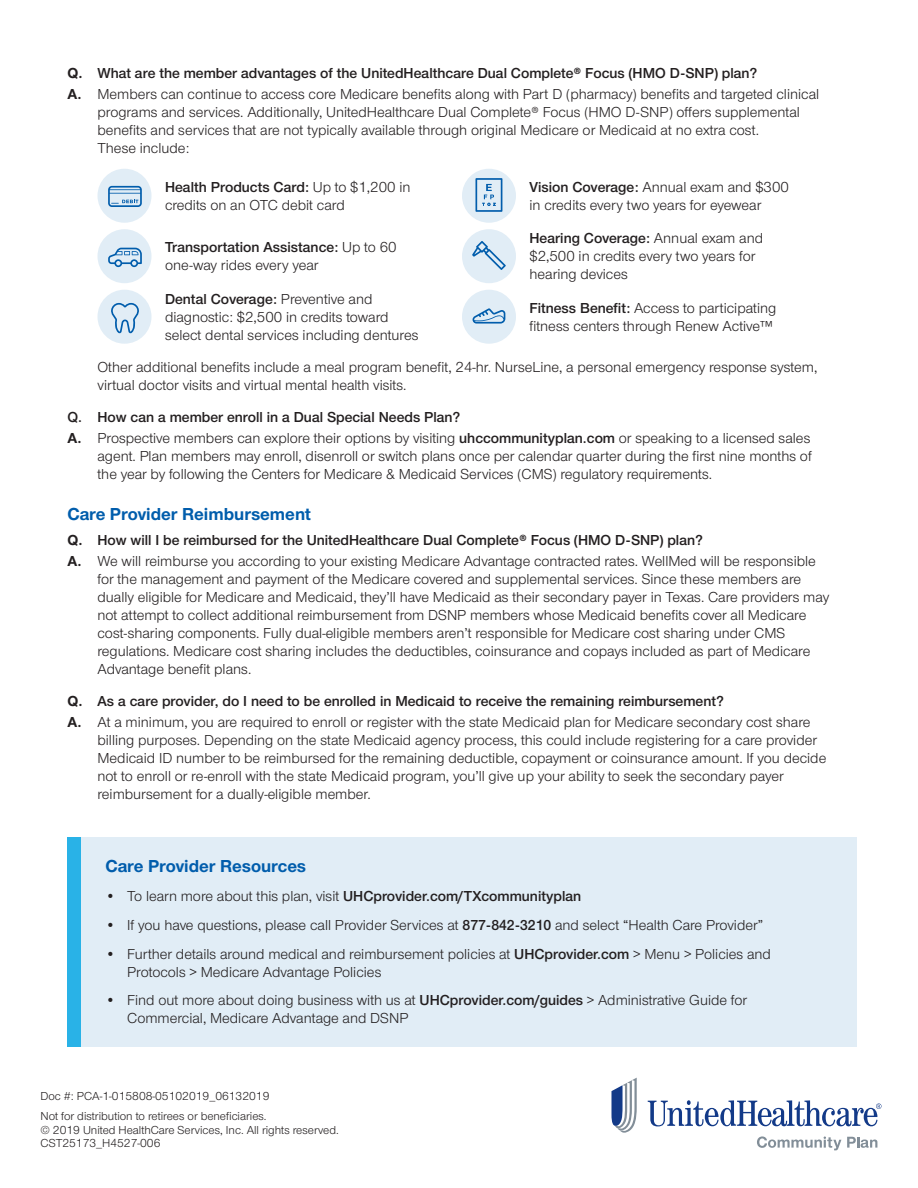
<style>
.page{position:relative;width:918px;height:1188px;background:#fff}
.page>*{position:absolute;margin:0;border:0;box-sizing:border-box;transform-origin:0 0}
.t1{font:700 18px "UHC Sans";color:#015dac}
.t2{font:15px/18px "UHC Sans";color:#231f20}
.t3{font:12px/20.2px "UHC Sans";color:#231f20}
.s1{font-weight:700}
.s2{font-weight:600}
</style>
<div class="page">
<svg style="left:648px;top:1100px;width:233px;height:26px"></svg>
<svg style="left:611px;top:1078px;width:26px;height:55px"></svg>
<svg style="left:757px;top:1136px;width:84px;height:14px"></svg>
<svg style="left:847px;top:1137px;width:30px;height:11px"></svg>
<div style="left:74px;top:837px;width:783px;height:210px;background:#e1edf6"></div>
<div style="left:68px;top:837px;width:13px;height:210px;background:#29b2e7"></div>
<div style="left:98px;top:169px;width:54px;height:54px;background:#e1edf6;border-radius:50%"></div>
<div style="left:462px;top:169px;width:54px;height:54px;background:#e1edf6;border-radius:50%"></div>
<div style="left:98px;top:229px;width:54px;height:54px;background:#e1edf6;border-radius:50%"></div>
<div style="left:462px;top:229px;width:54px;height:54px;background:#e1edf6;border-radius:50%"></div>
<div style="left:98px;top:290px;width:54px;height:54px;background:#e1edf6;border-radius:50%"></div>
<div style="left:462px;top:290px;width:54px;height:54px;background:#e1edf6;border-radius:50%"></div>
<svg style="left:108px;top:186px;width:34px;height:21px"></svg>
<svg style="left:108px;top:248px;width:34px;height:19px"></svg>
<svg style="left:111px;top:303px;width:28px;height:30px"></svg>
<svg style="left:475px;top:178px;width:27px;height:34px"></svg>
<svg style="left:472px;top:241px;width:34px;height:29px"></svg>
<svg style="left:473px;top:308px;width:32px;height:16px"></svg>
<p class="t2" style="left:68px;top:61px;width:753px;line-height:21.3px"><span class="s1">Q.</span> <span class="s2">What are the member advantages of the UnitedHealthcare Dual Complete® Focus (HMO D-SNP) plan?<br></span><span class="s1">A.</span> Members can continue to access core Medicare benefits along with Part D (pharmacy) benefits and targeted clinical</p>
<p class="t2" style="left:98px;top:102px;width:704px">programs and services. Additionally, UnitedHealthcare Dual Complete® Focus (HMO D-SNP) offers supplemental benefits and services that are not typically available through original Medicare or Medicaid at no extra cost.<br>These include:</p>
<p class="t2" style="left:165px;top:177px;width:247px"><span class="s2">Health Products Card:</span> Up to $1,200 in credits on an OTC debit card</p>
<p class="t2" style="left:530px;top:177px;width:261px"><span class="s2">Vision Coverage:</span> Annual exam and $300 in credits every two years for eyewear</p>
<p class="t2" style="left:165px;top:238px;width:233px"><span class="s2">Transportation Assistance:</span> Up to 60 one-way rides every year</p>
<p class="t2" style="left:530px;top:229px;width:235px"><span class="s2">Hearing Coverage:</span> Annual exam and $2,500 in credits every two years for hearing devices</p>
<p class="t2" style="left:165px;top:289px;width:255px"><span class="s2">Dental Coverage:</span> Preventive and diagnostic: $2,500 in credits toward select dental services including dentures</p>
<p class="t2" style="left:530px;top:298px;width:248px"><span class="s2">Fitness Benefit:</span> Access to participating fitness centers through Renew Active™</p>
<p class="t2" style="left:98px;top:358px;width:721px">Other additional benefits include a meal program benefit, 24-hr. NurseLine, a personal emergency response system, virtual doctor visits and virtual mental health visits.</p>
<p class="t2" style="left:68px;top:406px;width:744px;line-height:21.3px"><span class="s2">Q. How can a member enroll in a Dual Special Needs Plan?<br></span><span class="s1">A.</span> Prospective members can explore their options by visiting <span class="s2">uhccommunityplan.com</span> or speaking to a licensed sales</p>
<p class="t2" style="left:98px;top:447px;width:716px">agent. Plan members may enroll, disenroll or switch plans once per calendar quarter during the first nine months of the year by following the Centers for Medicare &amp; Medicaid Services (CMS) regulatory requirements.</p>
<p class="t1" style="left:68px;top:502px;width:245px">Care Provider Reimbursement</p>
<p class="t2" style="left:68px;top:529px;width:750px;line-height:21.3px"><span class="s1">Q.</span> <span class="s2">How will I be reimbursed for the UnitedHealthcare Dual Complete® Focus (HMO D-SNP) plan?<br></span><span class="s1">A.</span> We will reimburse you according to your existing Medicare Advantage contracted rates. WellMed will be responsible</p>
<p class="t2" style="left:98px;top:570px;width:733px">for the management and payment of the Medicare covered and supplemental services. Since these members are dually eligible for Medicare and Medicaid, they’ll have Medicaid as their secondary payer in Texas. Care providers may not attempt to collect additional reimbursement from DSNP members whose Medicaid benefits cover all Medicare cost-sharing components. Fully dual-eligible members aren’t responsible for Medicare cost sharing under CMS regulations. Medicare cost sharing includes the deductibles, coinsurance and copays included as part of Medicare Advantage benefit plans.</p>
<p class="t2" style="left:68px;top:690px;width:745px;line-height:21.3px"><span class="s1">Q.</span> <span class="s2">As a care provider, do I need to be enrolled in Medicaid to receive the remaining reimbursement?<br></span><span class="s1">A.</span> At a minimum, you are required to enroll or register with the state Medicaid plan for Medicare secondary cost share</p>
<p class="t2" style="left:98px;top:731px;width:730px">billing purposes. Depending on the state Medicaid agency process, this could include registering for a care provider Medicaid ID number to be reimbursed for the remaining deductible, copayment or coinsurance amount. If you decide not to enroll or re-enroll with the state Medicaid program, you’ll give up your ability to seek the secondary payer reimbursement for a dually-eligible member.</p>
<p class="t1" style="left:106px;top:854px;width:202px">Care Provider Resources</p>
<p class="t2" style="left:106px;top:887px;width:477px">• To learn more about this plan, visit <span class="s2">UHCprovider.com/TXcommunityplan</span></p>
<p class="t2" style="left:106px;top:915px;width:659px">• If you have questions, please call Provider Services at <span class="s2">877-842-3210</span> and select “Health Care Provider”</p>
<p class="t2" style="left:127px;top:944px;width:645px;text-indent:-22px">• Further details around medical and reimbursement policies at <span class="s2">UHCprovider.com</span> &gt; Menu &gt; Policies and<br>Protocols &gt; Medicare Advantage Policies</p>
<p class="t2" style="left:127px;top:991px;width:622px;text-indent:-22px">• Find out more about doing business with us at <span class="s2">UHCprovider.com/guides</span> &gt; Administrative Guide for<br>Commercial, Medicare Advantage and DSNP</p>
<p class="t3" style="left:40px;top:1086px;width:230px">Doc #: PCA-1-015808-05102019_06132019<br>Not for distribution to retirees or beneficiaries.</p>
<p class="t3" style="left:40px;top:1123px;width:300px;line-height:13.5px">© 2019 United HealthCare Services, Inc. All rights reserved.<br>CST25173_H4527-006</p>
</div>
